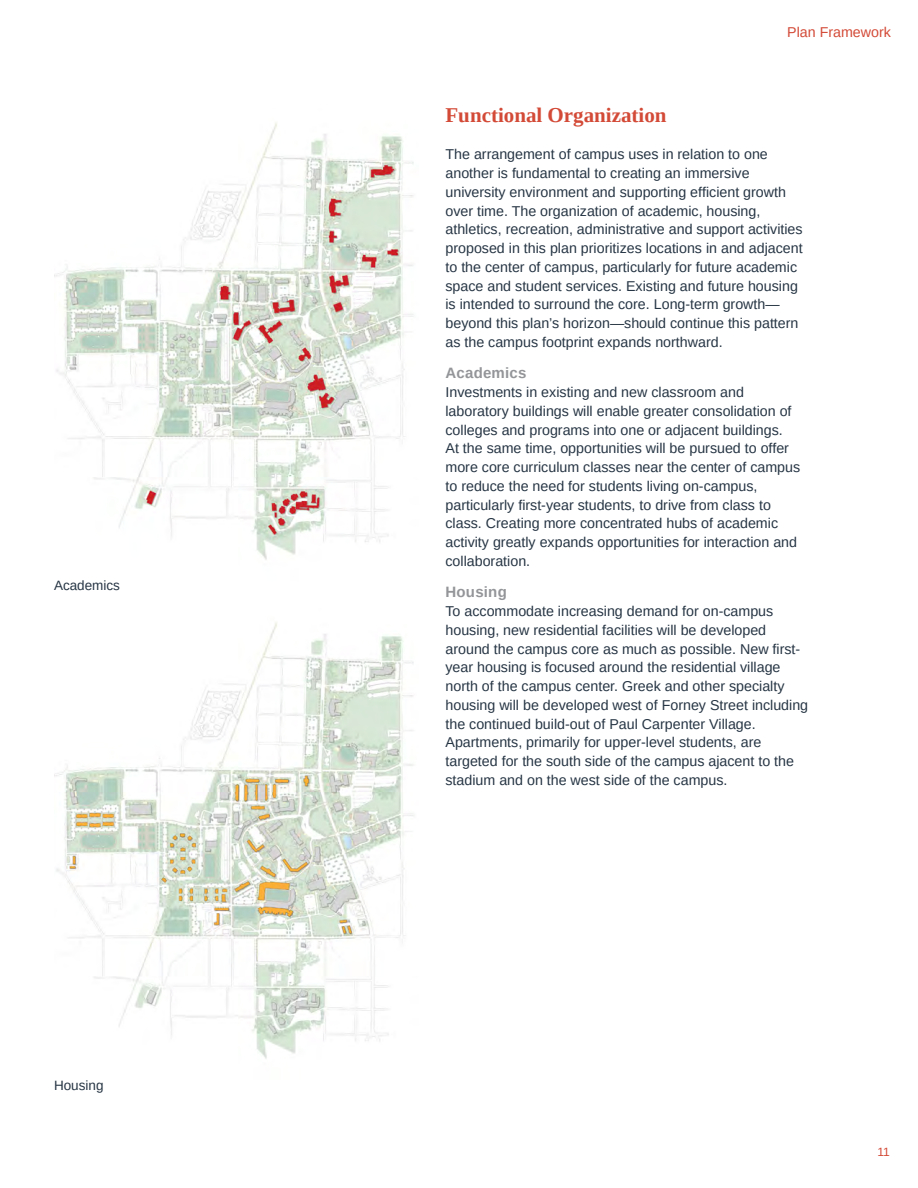
<style>
.page{position:relative;width:918px;height:1188px;background:#fff}
.page>*{position:absolute;margin:0;border:0;box-sizing:border-box;transform-origin:0 0}
.Heading_1{font:700 21px "Liberation Serif";color:#d34a37}
.Heading_2{font:700 15px "Liberation Sans";letter-spacing:.015em;color:#939598}
.t1{font:14.25px/18.8px "Liberation Sans";color:#263544}
.t2{font:14.25px "Liberation Sans";color:#d34a37}
.t3{font:13.5px "Liberation Sans";color:#263544}
.t4{font:12px "Liberation Sans";color:#d34a37}
</style>
<div class="page">
<img style="left:54px;top:122px;width:360px;height:438px">
<img style="left:54px;top:622px;width:360px;height:437px">
<p class="t3" style="left:54px;top:577px;width:68px">Academics</p>
<p class="t3" style="left:54px;top:1077px;width:51px">Housing</p>
<p class="t2" style="left:787px;top:23px;width:105px">Plan Framework</p>
<p class="Heading_1" style="left:446px;top:101px;width:223px">Functional Organization</p>
<p class="t1" style="left:446px;top:145px;width:359px">The arrangement of campus uses in relation to one another is fundamental to creating an immersive university environment and supporting efficient growth over time. The organization of academic, housing, athletics, recreation, administrative and support activities proposed in this plan prioritizes locations in and adjacent to the center of campus, particularly for future academic space and student services. Existing and future housing is intended to surround the core. Long-term growth— beyond this plan’s horizon—should continue this pattern as the campus footprint expands northward.</p>
<p class="Heading_2" style="left:446px;top:363px;width:83px">Academics</p>
<p class="t1" style="left:446px;top:383px;width:356px">Investments in existing and new classroom and laboratory buildings will enable greater consolidation of colleges and programs into one or adjacent buildings.<br>At the same time, opportunities will be pursued to offer more core curriculum classes near the center of campus to reduce the need for students living on-campus, particularly first-year students, to drive from class to class. Creating more concentrated hubs of academic activity greatly expands opportunities for interaction and collaboration.</p>
<p class="Heading_2" style="left:446px;top:582px;width:63px">Housing</p>
<p class="t1" style="left:446px;top:602px;width:364px">To accommodate increasing demand for on-campus housing, new residential facilities will be developed around the campus core as much as possible. New first&shy;year housing is focused around the residential village north of the campus center. Greek and other specialty housing will be developed west of Forney Street including the continued build-out of Paul Carpenter Village.<br>Apartments, primarily for upper-level students, are targeted for the south side of the campus ajacent to the stadium and on the west side of the campus.</p>
<p class="t4" style="left:878px;top:1144px;width:14px">11</p>
</div>
